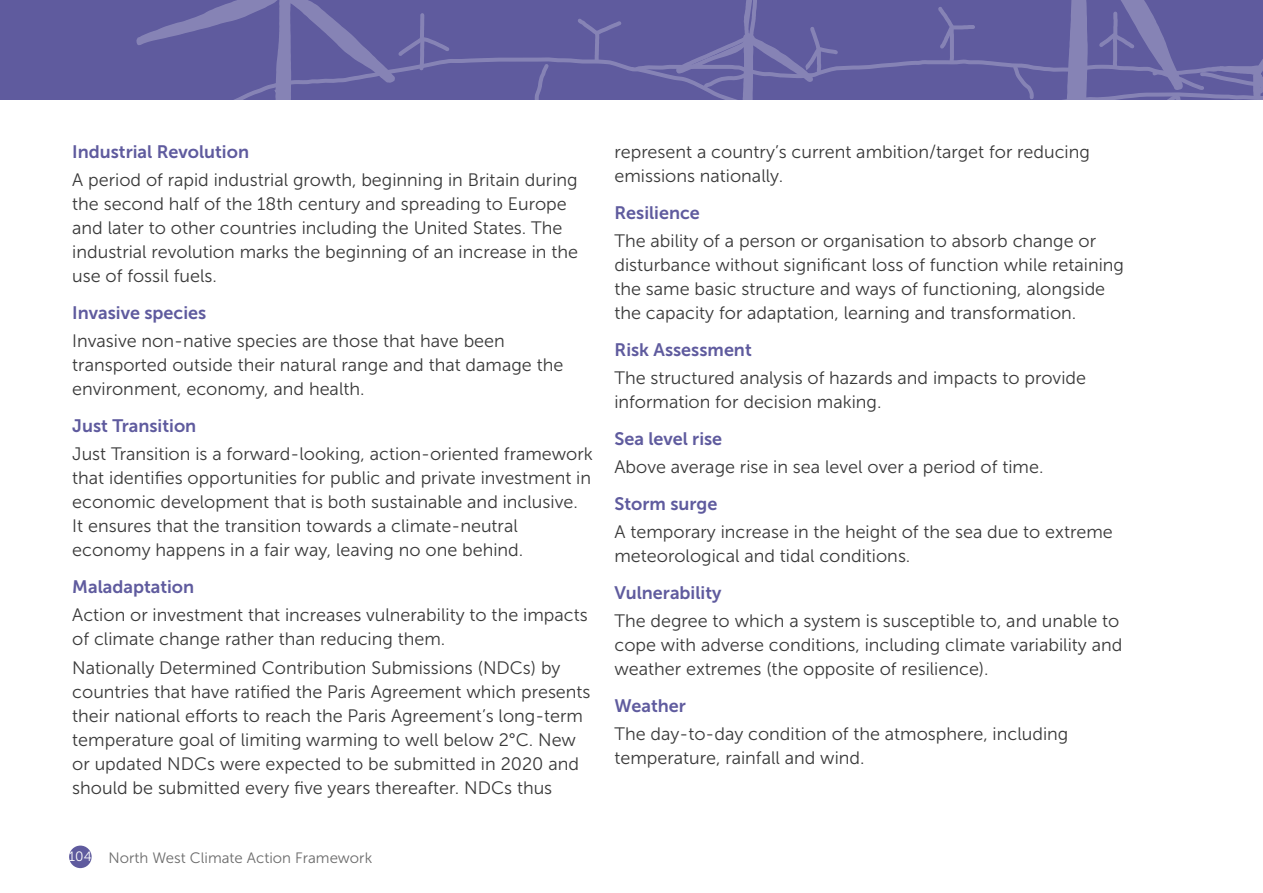
<style>
.page{position:relative;width:1263px;height:893px;background:#fff}
.page>*{position:absolute;margin:0;border:0;box-sizing:border-box;transform-origin:0 0}
.Gary_Body_Text{font:18px/24px "Museo Sans 300";color:#393939}
.Glossary_Headings{font:18px "Museo Sans 700";color:#5f5b9e}
.t1{font:15px "Museo Sans 300";color:#6b6b6b}
.s1{font-size:13.5px;color:#fff}
</style>
<div class="page">
<div style="left:69px;top:846px;width:23px;height:22px;background:#5f5b9e;border-radius:50%"></div>
<svg style="left:0;top:0;width:1263px;height:100px"></svg>
<p class="Glossary_Headings" style="left:72px;top:142px;width:178px">Industrial Revolution</p>
<p class="Gary_Body_Text" style="left:72px;top:168px;width:507px">A period of rapid industrial growth, beginning in Britain during the second half of the 18th century and spreading to Europe and later to other countries including the United States. The industrial revolution marks the beginning of an increase in the use of fossil fuels.</p>
<p class="Glossary_Headings" style="left:72px;top:303px;width:136px">Invasive species</p>
<p class="Gary_Body_Text" style="left:72px;top:329px;width:492px">Invasive non-native species are those that have been transported outside their natural range and that damage the environment, economy, and health.</p>
<p class="Glossary_Headings" style="left:72px;top:416px;width:126px">Just Transition</p>
<p class="Gary_Body_Text" style="left:72px;top:442px;width:522px">Just Transition is a forward-looking, action-oriented framework that identifies opportunities for public and private investment in economic development that is both sustainable and inclusive.<br>It ensures that the transition towards a climate-neutral economy happens in a fair way, leaving no one behind.</p>
<p class="Glossary_Headings" style="left:72px;top:577px;width:123px">Maladaptation</p>
<p class="Gary_Body_Text" style="left:72px;top:603px;width:517px">Action or investment that increases vulnerability to the impacts of climate change rather than reducing them.</p>
<p class="Gary_Body_Text" style="left:72px;top:656px;width:520px">Nationally Determined Contribution Submissions (NDCs) by countries that have ratified the Paris Agreement which presents their national efforts to reach the Paris Agreement’s long-term temperature goal of limiting warming to well below 2°C. New or updated NDCs were expected to be submitted in 2020 and should be submitted every five years thereafter. NDCs thus</p>
<p class="t1" style="left:69px;top:849px;width:305px"><span class="s1">104</span> North West Climate Action Framework</p>
<p class="Gary_Body_Text" style="left:614px;top:140px;width:477px">represent a country’s current ambition/target for reducing emissions nationally.</p>
<p class="Glossary_Headings" style="left:614px;top:203px;width:87px">Resilience</p>
<p class="Gary_Body_Text" style="left:614px;top:229px;width:511px">The ability of a person or organisation to absorb change or disturbance without significant loss of function while retaining the same basic structure and ways of functioning, alongside the capacity for adaptation, learning and transformation.</p>
<p class="Glossary_Headings" style="left:614px;top:340px;width:139px">Risk Assessment</p>
<p class="Gary_Body_Text" style="left:614px;top:366px;width:473px">The structured analysis of hazards and impacts to provide information for decision making.</p>
<p class="Glossary_Headings" style="left:614px;top:429px;width:109px">Sea level rise</p>
<p class="Gary_Body_Text" style="left:614px;top:455px;width:430px">Above average rise in sea level over a period of time.</p>
<p class="Glossary_Headings" style="left:614px;top:494px;width:104px">Storm surge</p>
<p class="Gary_Body_Text" style="left:614px;top:520px;width:500px">A temporary increase in the height of the sea due to extreme meteorological and tidal conditions.</p>
<p class="Glossary_Headings" style="left:614px;top:583px;width:109px">Vulnerability</p>
<p class="Gary_Body_Text" style="left:614px;top:609px;width:509px">The degree to which a system is susceptible to, and unable to cope with adverse conditions, including climate variability and weather extremes (the opposite of resilience).</p>
<p class="Glossary_Headings" style="left:614px;top:696px;width:73px">Weather</p>
<p class="Gary_Body_Text" style="left:614px;top:722px;width:455px">The day-to-day condition of the atmosphere, including temperature, rainfall and wind.</p>
</div>
